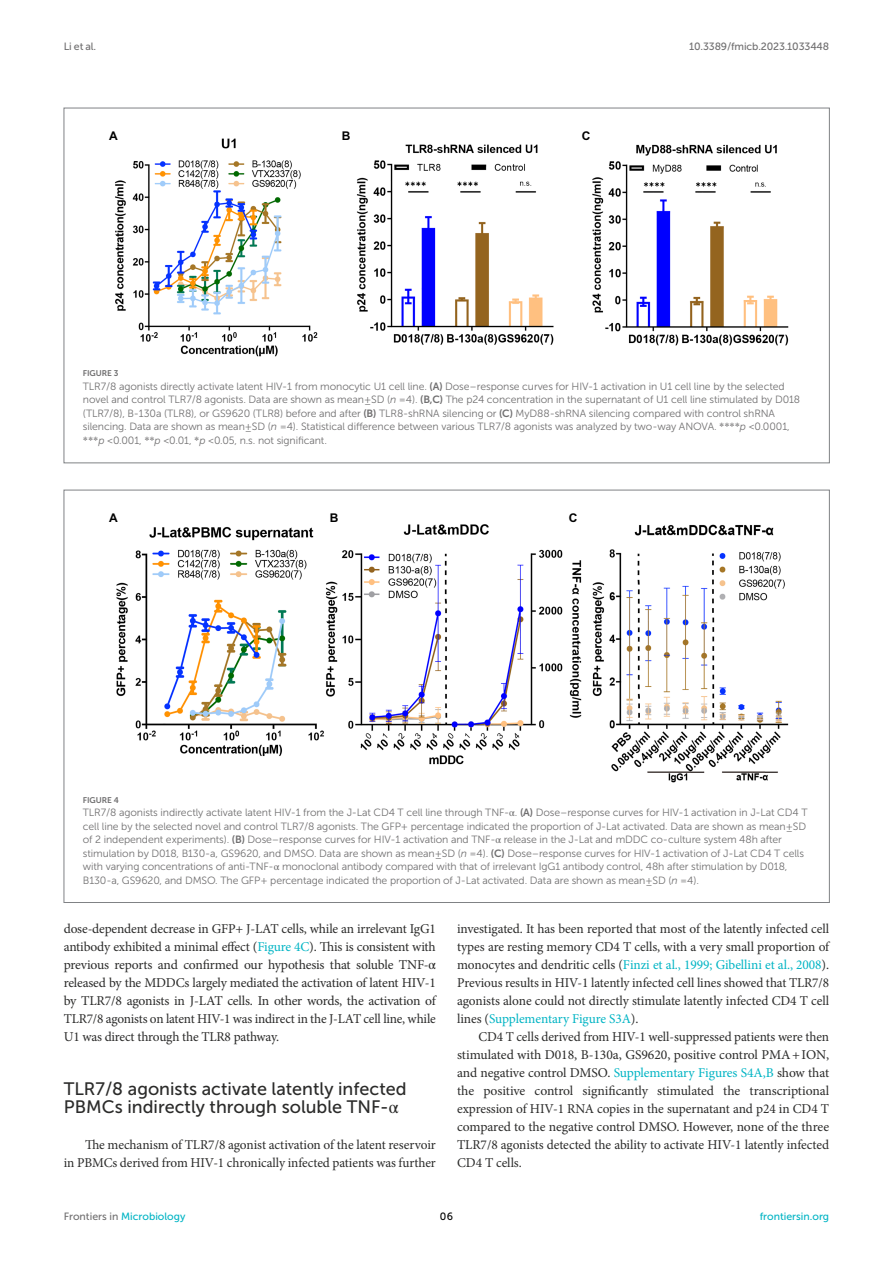
<style>
.page{position:relative;width:893px;height:1263px;background:#fff}
.page>*{position:absolute;margin:0;border:0;box-sizing:border-box;transform-origin:0 0}
.HEAD_2{font:18px/18px "Museo Sans 500";color:#2b2b2a}
.TEXT{font:13.5px/18px "Minion Pro";letter-spacing:-.01em;color:#2b2b2a;text-align:justify}
.TEXT_FLUSH{font:13.5px/18px "Minion Pro";letter-spacing:-.005em;color:#2b2b2a;text-align:right}
.t1{font:700 12px "Arial";color:#000}
.FIG_LEG{font:10.5px/13.5px "Museo Sans 300";letter-spacing:-.01em;color:#706f70}
.t2{font:10.5px "Museo Sans 500";color:#00b4c4}
.t3{font:10.5px "Museo Sans 500";letter-spacing:-.015em;color:#706f70}
.t4{font:10.5px "Museo Sans 500";color:#000}
.FIG_HD{font:8.25px "Museo Sans 700";letter-spacing:-.01em;color:#706f70}
.s1{font-family:"Museo Sans 700"}
.s2{font-style:italic}
.s3{font-family:"Times New Roman"}
.s4{font-family:"STIX General"}
.s5{color:#00b4c4}
.s6{color:#706f70}
</style>
<div class="page">
<img style="left:115px;top:138px;width:674px;height:219px">
<img style="left:116px;top:524px;width:673px;height:259px">
<p class="t3" style="left:64px;top:41px;width:34px">Li et al.</p>
<p class="t3" style="left:689px;top:41px;width:141px">10.3389/fmicb.2023.1033448</p>
<p class="t1" style="left:109px;top:127px;width:10px">A</p>
<p class="t1" style="left:342px;top:127px;width:10px">B</p>
<p class="t1" style="left:582px;top:127px;width:10px">C</p>
<p class="FIG_HD" style="left:83px;top:369px;width:37px">FIGURE 3</p>
<p class="FIG_LEG" style="left:83px;top:380px;width:719px">TLR7/8 agonists directly activate latent HIV-1 from monocytic U1 cell line. <span class="s1">(A)</span> Dose–response curves for HIV-1 activation in U1 cell line by the selected novel and control TLR7/8 agonists. Data are shown as mean ± SD (<span class="s2">n</span> = 4). <span class="s1">(B,C)</span> The p24 concentration in the supernatant of U1 cell line stimulated by D018 (TLR7/8), B-130a (TLR8), or GS9620 (TLR8) before and after <span class="s1">(B)</span> TLR8-shRNA silencing or <span class="s1">(C)</span> MyD88-shRNA silencing compared with control shRNA silencing. Data are shown as mean ± SD (<span class="s2">n</span> = 4). Statistical difference between various TLR7/8 agonists was analyzed by two-way ANOVA. <span class="s3">****</span><span class="s2">p</span> &lt; 0.0001, <span class="s3">***</span><span class="s2">p</span> &lt; 0.001, <span class="s3">**</span><span class="s2">p</span> &lt; 0.01, <span class="s3">*</span><span class="s2">p</span> &lt; 0.05, n.s. not significant.</p>
<p class="t1" style="left:109px;top:509px;width:10px">A</p>
<p class="t1" style="left:330px;top:509px;width:10px">B</p>
<p class="t1" style="left:569px;top:509px;width:10px">C</p>
<p class="FIG_HD" style="left:83px;top:795px;width:37px">FIGURE 4</p>
<p class="FIG_LEG" style="left:83px;top:806px;width:726px">TLR7/8 agonists indirectly activate latent HIV-1 from the J-Lat CD4 T cell line through TNF-<span class="s4">α</span>. <span class="s1">(A)</span> Dose–response curves for HIV-1 activation in J-Lat CD4 T cell line by the selected novel and control TLR7/8 agonists. The GFP+ percentage indicated the proportion of J-Lat activated. Data are shown as mean ± SD of 2 independent experiments). <span class="s1">(B)</span> Dose–response curves for HIV-1 activation and TNF-<span class="s4">α</span> release in the J-Lat and mDDC co-culture system 48 h after stimulation by D018, B130-a, GS9620, and DMSO. Data are shown as mean ± SD (<span class="s2">n</span> = 4). <span class="s1">(C)</span> Dose–response curves for HIV-1 activation of J-Lat CD4 T cells with varying concentrations of anti-TNF-<span class="s4">α</span> monoclonal antibody compared with that of irrelevant IgG1 antibody control, 48 h after stimulation by D018, B130-a, GS9620, and DMSO. The GFP+ percentage indicated the proportion of J-Lat activated. Data are shown as mean ± SD (<span class="s2">n</span> = 4).</p>
<p class="TEXT" style="left:64px;top:920px;width:374px">dose-dependent decrease in GFP+ J-LAT cells, while an irrelevant IgG1 antibody exhibited a minimal effect (<span class="s5">Figure 4C</span>). This is consistent with previous reports and confirmed our hypothesis that soluble TNF-<span class="s4">α </span>released by the MDDCs largely mediated the activation of latent HIV-1 by TLR7/8 agonists in J-LAT cells. In other words, the activation of TLR7/8 agonists on latent HIV-1 was indirect in the J-LAT cell line, while U1 was direct through the TLR8 pathway.</p>
<p class="HEAD_2" style="left:64px;top:1080px;width:344px">TLR7/8 agonists activate latently infected<br>PBMCs indirectly through soluble TNF-<span class="s4">α</span></p>
<p class="TEXT_FLUSH" style="left:64px;top:1136px;width:374px">The mechanism of TLR7/8 agonist activation of the latent reservoir<br>in PBMCs derived from HIV-1 chronically infected patients was further</p>
<p class="TEXT_FLUSH" style="left:457px;top:920px;width:374px;text-align:justify">investigated. It has been reported that most of the latently infected cell types are resting memory CD4 T cells, with a very small proportion of monocytes and dendritic cells (<span class="s5">Finzi et al., 1999; Gibellini et al., 2008</span>).<br>Previous results in HIV-1 latently infected cell lines showed that TLR7/8 agonists alone could not directly stimulate latently infected CD4 T cell lines (<span class="s5">Supplementary Figure S3A</span>).</p>
<p class="TEXT" style="left:457px;top:1028px;width:374px;text-indent:21px">CD4 T cells derived from HIV-1 well-suppressed patients were then stimulated with D018, B-130a, GS9620, positive control PMA+ION, and negative control DMSO. <span class="s5">Supplementary Figures S4A,B</span> show that the positive control significantly stimulated the transcriptional expression of HIV-1 RNA copies in the supernatant and p24 in CD4 T compared to the negative control DMSO. However, none of the three TLR7/8 agonists detected the ability to activate HIV-1 latently infected CD4 T cells.</p>
<p class="t2" style="left:64px;top:1211px;width:123px"><span class="s6">Frontiers in</span> Microbiology</p>
<p class="t4" style="left:440px;top:1211px;width:15px">06</p>
<p class="t2" style="left:760px;top:1211px;width:71px">frontiersin.org</p>
</div>
